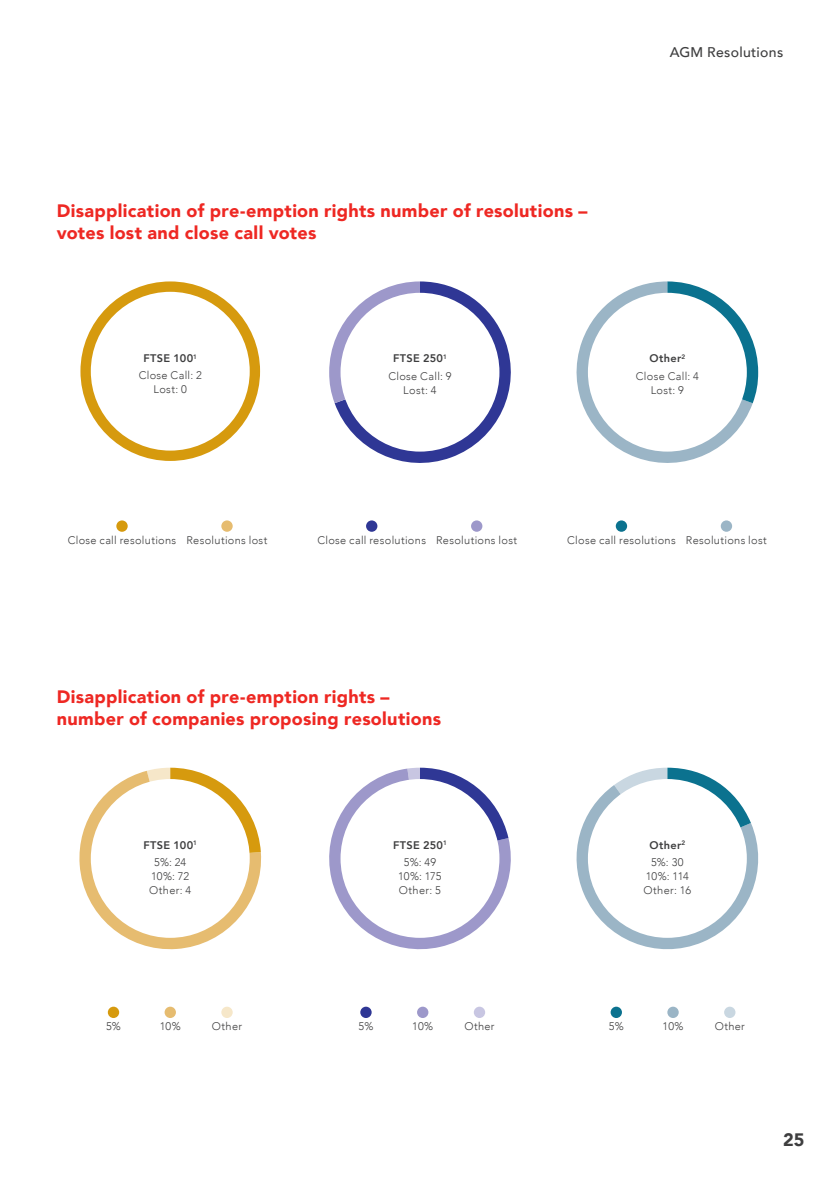
<style>
.page{position:relative;width:840px;height:1191px;background:#fff}
.page>*{position:absolute;margin:0;border:0;box-sizing:border-box;transform-origin:0 0}
.t1{font:900 18px/22px "Avenir";letter-spacing:.015em;color:#ee2823}
.t2{font:900 18px "Avenir";color:#3e3e3f}
.t3{font:500 14px "Avenir";letter-spacing:.02em;color:#3e3e3f}
.t4{font:300 11px/14px "Avenir";letter-spacing:.03em;color:#3e3e3f;text-align:center}
.t5{font:800 11px "Avenir";letter-spacing:.03em;color:#3e3e3f}
.s1{font-weight:800}
</style>
<div class="page">
<div style="left:80px;top:281px;width:180px;height:180px;background:#d69a0e;border-radius:50%"></div>
<svg style="left:79px;top:767px;width:183px;height:183px"></svg>
<svg style="left:329px;top:767px;width:182px;height:183px"></svg>
<svg style="left:576px;top:767px;width:183px;height:183px"></svg>
<svg style="left:329px;top:281px;width:182px;height:182px"></svg>
<svg style="left:576px;top:281px;width:181px;height:182px"></svg>
<div style="left:91px;top:779px;width:158px;height:158px;background:#fff;border-radius:50%"></div>
<div style="left:340px;top:293px;width:159px;height:158px;background:#fff;border-radius:50%"></div>
<div style="left:340px;top:779px;width:159px;height:158px;background:#fff;border-radius:50%"></div>
<div style="left:587px;top:293px;width:159px;height:158px;background:#fff;border-radius:50%"></div>
<div style="left:587px;top:779px;width:159px;height:158px;background:#fff;border-radius:50%"></div>
<div style="left:91px;top:292px;width:158px;height:158px;background:#fff;border-radius:50%"></div>
<div style="left:366px;top:520px;width:11px;height:12px;background:#2f3795;border-radius:50%"></div>
<div style="left:471px;top:520px;width:11px;height:12px;background:#9d98ca;border-radius:50%"></div>
<div style="left:116px;top:520px;width:12px;height:12px;background:#d69a0e;border-radius:50%"></div>
<div style="left:221px;top:520px;width:11px;height:12px;background:#e6bc70;border-radius:50%"></div>
<div style="left:615px;top:520px;width:11px;height:12px;background:#0b728f;border-radius:50%"></div>
<div style="left:720px;top:520px;width:11px;height:12px;background:#9bb5c6;border-radius:50%"></div>
<div style="left:360px;top:1006px;width:11px;height:12px;background:#2f3795;border-radius:50%"></div>
<div style="left:417px;top:1006px;width:11px;height:12px;background:#9d98ca;border-radius:50%"></div>
<div style="left:473px;top:1006px;width:12px;height:12px;background:#c8c6e2;border-radius:50%"></div>
<div style="left:108px;top:1006px;width:11px;height:12px;background:#d69a0e;border-radius:50%"></div>
<div style="left:164px;top:1006px;width:12px;height:12px;background:#e6bc70;border-radius:50%"></div>
<div style="left:221px;top:1006px;width:11px;height:12px;background:#f6e7c9;border-radius:50%"></div>
<div style="left:610px;top:1006px;width:11px;height:12px;background:#0b728f;border-radius:50%"></div>
<div style="left:667px;top:1006px;width:11px;height:12px;background:#9bb5c6;border-radius:50%"></div>
<div style="left:723px;top:1006px;width:12px;height:12px;background:#c9d7e1;border-radius:50%"></div>
<p class="t3" style="left:669px;top:40px;width:115px">AGM Resolutions</p>
<h1 class="t1" style="left:57px;top:199px;width:532px">Disapplication of pre-emption rights number of resolutions – votes lost and close call votes</h1>
<p class="t4" style="left:139px;top:350px;width:64px;line-height:16.6px"><span class="s1">FTSE 100</span><sup>1<br></sup>Close Call: 2</p>
<p class="t4" style="left:153px;top:382px;width:35px">Lost: 0</p>
<p class="t5" style="left:393px;top:350px;width:55px">FTSE 250<sup>1</sup></p>
<p class="t4" style="left:388px;top:369px;width:64px">Close Call: 9<br>Lost: 4</p>
<p class="t5" style="left:649px;top:350px;width:37px">Other<sup>2</sup></p>
<p class="t4" style="left:635px;top:369px;width:64px">Close Call: 4<br>Lost: 9</p>
<p class="t4" style="left:68px;top:533px;width:201px">Close call resolutions Resolutions lost</p>
<p class="t4" style="left:317px;top:533px;width:201px">Close call resolutions Resolutions lost</p>
<p class="t4" style="left:567px;top:533px;width:201px">Close call resolutions Resolutions lost</p>
<h1 class="t1" style="left:57px;top:685px;width:385px">Disapplication of pre-emption rights – number of companies proposing resolutions</h1>
<p class="t5" style="left:143px;top:836px;width:55px">FTSE 100<sup>1</sup></p>
<p class="t5" style="left:393px;top:836px;width:55px">FTSE 250<sup>1</sup></p>
<p class="t5" style="left:649px;top:836px;width:37px">Other<sup>2</sup></p>
<p class="t4" style="left:149px;top:855px;width:44px">5%: 24<br>10%: 72<br>Other: 4</p>
<p class="t4" style="left:398px;top:855px;width:45px">5%: 49<br>10%: 175<br>Other: 5</p>
<p class="t4" style="left:643px;top:855px;width:49px">5%: 30<br>10%: 114<br>Other: 16</p>
<p class="t4" style="left:106px;top:1019px;width:16px">5%</p>
<p class="t4" style="left:160px;top:1019px;width:22px">10%</p>
<p class="t4" style="left:212px;top:1019px;width:32px">Other</p>
<p class="t4" style="left:358px;top:1019px;width:16px">5%</p>
<p class="t4" style="left:412px;top:1019px;width:22px">10%</p>
<p class="t4" style="left:464px;top:1019px;width:32px">Other</p>
<p class="t4" style="left:608px;top:1019px;width:16px">5%</p>
<p class="t4" style="left:662px;top:1019px;width:22px">10%</p>
<p class="t4" style="left:714px;top:1019px;width:32px">Other</p>
<h1 class="t2" style="left:782px;top:1124px;width:23px">25</h1>
</div>
